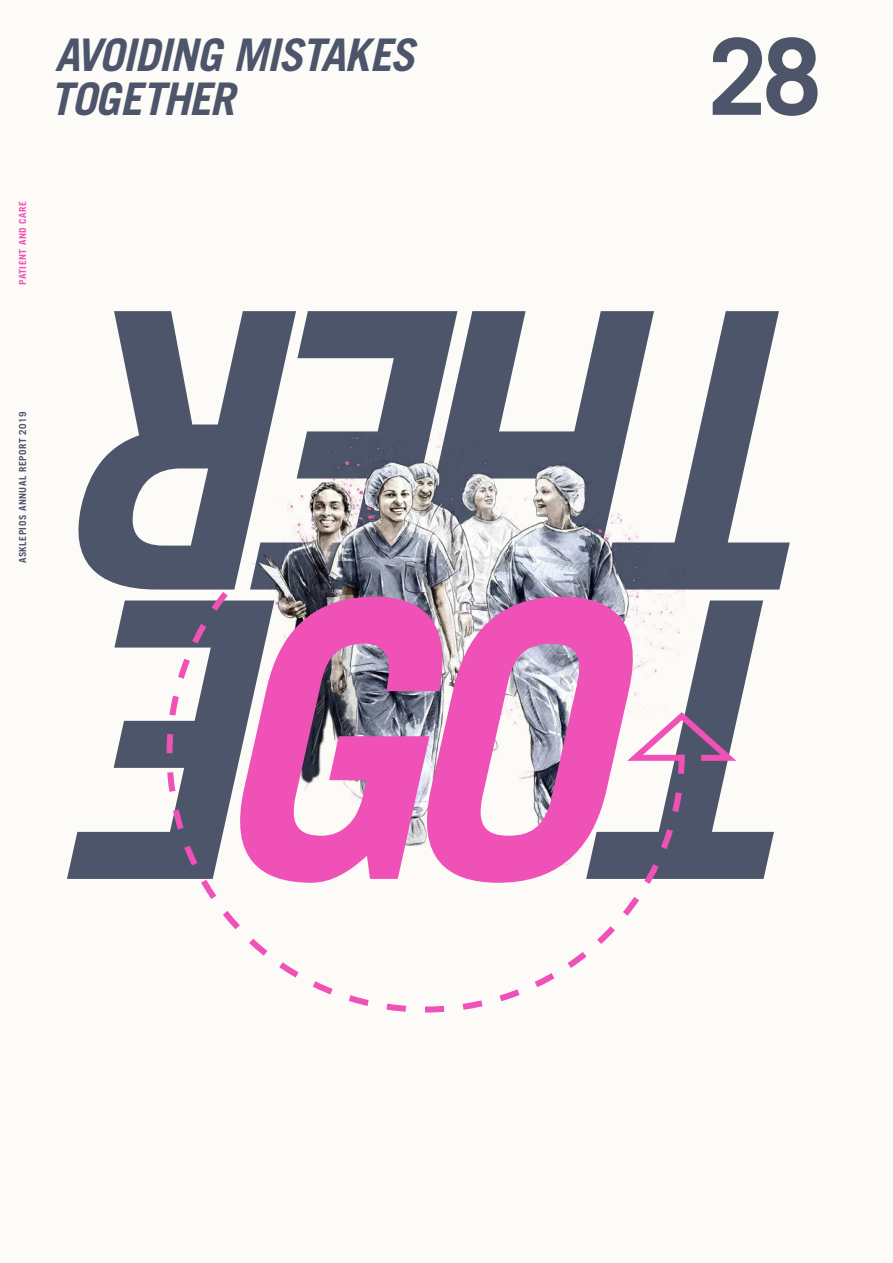
<style>
.page{position:relative;width:893px;height:1263px;background:#fcfbf8}
.page>*{position:absolute;margin:0;border:0;box-sizing:border-box;transform-origin:0 0}
.t1{font:700 106.05px "Trade Gothic LT Std";color:#4c556a}
.t2{font:italic 700 45px/44.1px "Trade Gothic LT Std";letter-spacing:-.025em;color:#4c556a}
.t3{font:700 9.75px "Trade Gothic LT Std";letter-spacing:.05em;color:#4c556a}
.t4{font:700 9.75px "Trade Gothic LT Std";letter-spacing:.05em;color:#f051b7}
</style>
<div class="page">
<hr style="left:892px;top:0;width:1px;height:1263px;background:#4c556a">
<svg style="left:67px;top:600px;width:97px;height:279px"></svg>
<svg style="left:699px;top:311px;width:91px;height:278px;fill:#4c556a"></svg>
<svg style="left:457px;top:311px;width:197px;height:93px;fill:#4c556a"></svg>
<svg style="left:297px;top:311px;width:160px;height:93px;fill:#4c556a"></svg>
<svg style="left:78px;top:311px;width:218px;height:278px;fill:#4c556a"></svg>
<svg style="left:699px;top:600px;width:75px;height:279px;fill:#4c556a"></svg>
<img style="left:213px;top:404px;width:486px;height:475px">
<svg style="left:688px;top:708px;width:56px;height:56px"></svg>
<svg style="left:164px;top:585px;width:524px;height:428px"></svg>
<h2 class="t2" style="left:50px;top:33px;width:366px">AVOIDING MISTAKES<br>TOGETHER</h2>
<p class="t4" style="left:17px;top:285px;width:85px;rotate:-90deg">PATIENT AND CARE</p>
<p class="t3" style="left:17px;top:563px;width:153px;rotate:-90deg">ASKLEPIOS ANNUAL REPORT 2019</p>
<h1 class="t1" style="left:708px;top:12px;width:114px">28</h1>
</div>
